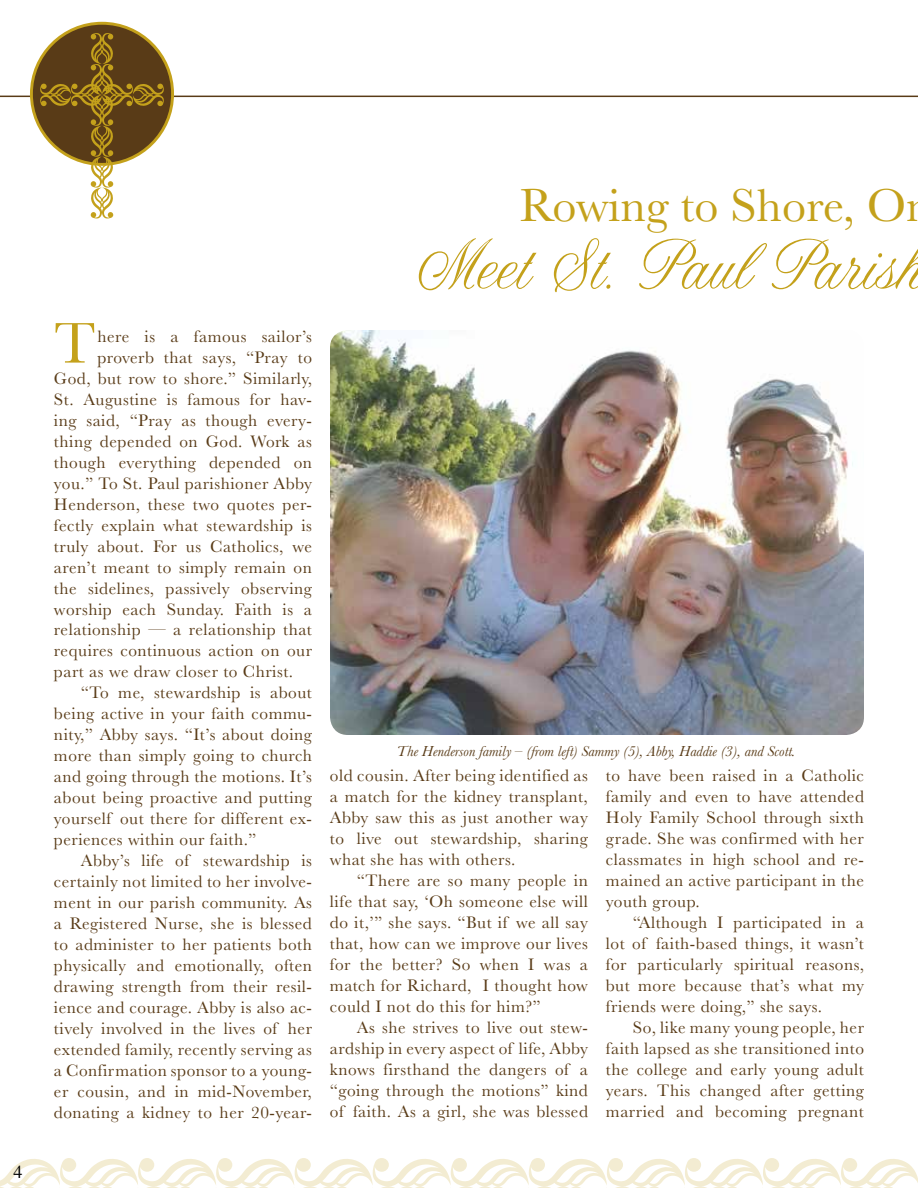
<style>
.page{position:relative;width:918px;height:1188px;background:#fff}
.page>*{position:absolute;margin:0;border:0;box-sizing:border-box;transform-origin:0 0}
.t1{font:72px "Altast Greeting";color:#c4a11b}
.t2{font:59.55px "Baskerville";color:#c4a11b}
.t3{font:48px "Baskerville";color:#c4a11b}
.t4{font:18px "Times";color:#000}
.t5{font:17.25px/21px "Baskerville";letter-spacing:.03em;color:#593b17;text-align:justify}
.t6{font:italic 15px "Baskerville";color:#593b17}
</style>
<div class="page">
<svg style="left:0;top:1158px;width:918px;height:30px"></svg>
<hr style="left:0;top:96px;width:918px;height:1px;background:#593b17">
<svg style="left:31px;top:23px;width:142px;height:141px"></svg>
<svg style="left:40px;top:33px;width:124px;height:185px"></svg>
<img style="left:330px;top:330px;width:534px;height:405px">
<p class="t4" style="left:14px;top:1155px;width:10px">4</p>
<h2 class="t2" style="left:54px;top:305px;width:43px">T</h2>
<p class="t5" style="left:97px;top:326px;width:216px">here is a famous sailor’s</p>
<p class="t5" style="left:97px;top:347px;width:216px">proverb that says, “Pray to</p>
<p class="t5" style="left:54px;top:368px;width:260px">God, but row to shore.” Similarly,</p>
<p class="t5" style="left:54px;top:389px;width:259px">St. Augustine is famous for hav-</p>
<p class="t5" style="left:54px;top:410px;width:259px">ing said, “Pray as though every-</p>
<p class="t5" style="left:54px;top:431px;width:259px">thing depended on God. Work as</p>
<p class="t5" style="left:54px;top:452px;width:259px">though everything depended on</p>
<p class="t5" style="left:54px;top:473px;width:259px">you.” To St. Paul parishioner Abby</p>
<p class="t5" style="left:54px;top:494px;width:260px">Henderson, these two quotes per-</p>
<p class="t5" style="left:54px;top:515px;width:259px">fectly explain what stewardship is</p>
<p class="t5" style="left:54px;top:536px;width:260px">truly about. For us Catholics, we</p>
<p class="t5" style="left:54px;top:557px;width:259px">aren’t meant to simply remain on</p>
<p class="t5" style="left:54px;top:578px;width:259px">the sidelines, passively observing</p>
<p class="t5" style="left:54px;top:599px;width:259px">worship each Sunday. Faith is a</p>
<p class="t5" style="left:54px;top:620px;width:259px">relationship — a relationship that</p>
<p class="t5" style="left:54px;top:641px;width:259px">requires continuous action on our</p>
<p class="t5" style="left:54px;top:662px;width:241px">part as we draw closer to Christ.</p>
<p class="t5" style="left:81px;top:683px;width:232px">“To me, stewardship is about</p>
<p class="t5" style="left:54px;top:704px;width:259px">being active in your faith commu-</p>
<p class="t5" style="left:54px;top:725px;width:259px">nity,” Abby says. “It’s about doing</p>
<p class="t5" style="left:54px;top:746px;width:259px">more than simply going to church</p>
<p class="t5" style="left:54px;top:767px;width:259px">and going through the motions. It’s</p>
<p class="t5" style="left:54px;top:788px;width:260px">about being proactive and putting</p>
<p class="t5" style="left:54px;top:809px;width:260px">yourself out there for different ex-</p>
<p class="t5" style="left:54px;top:830px;width:204px">periences within our faith.”</p>
<p class="t5" style="left:81px;top:851px;width:232px">Abby’s life of stewardship is</p>
<p class="t5" style="left:54px;top:872px;width:260px">certainly not limited to her involve-</p>
<p class="t5" style="left:54px;top:893px;width:259px">ment in our parish community. As</p>
<p class="t5" style="left:54px;top:914px;width:259px">a Registered Nurse, she is blessed</p>
<p class="t5" style="left:54px;top:935px;width:259px">to administer to her patients both</p>
<p class="t5" style="left:54px;top:956px;width:259px">physically and emotionally, often</p>
<p class="t5" style="left:54px;top:977px;width:259px">drawing strength from their resil-</p>
<p class="t5" style="left:54px;top:998px;width:259px">ience and courage. Abby is also ac-</p>
<p class="t5" style="left:54px;top:1019px;width:259px">tively involved in the lives of her</p>
<p class="t5" style="left:54px;top:1040px;width:259px">extended family, recently serving as</p>
<p class="t5" style="left:54px;top:1061px;width:260px">a Confirmation sponsor to a young-</p>
<p class="t5" style="left:54px;top:1082px;width:259px">er cousin, and in mid-November,</p>
<p class="t5" style="left:54px;top:1103px;width:259px">donating a kidney to her 20-year-</p>
<h3 class="t3" style="left:520px;top:175px;width:388px">Rowing to Shore, O</h3>
<h1 class="t1" style="left:404px;top:227px;width:518px">Meet St. Paul Parish</h1>
<p class="t6" style="left:397px;top:742px;width:400px">The Henderson family – (from left) Sammy (5), Abby, Haddie (3), and Scott.</p>
<p class="t5" style="left:330px;top:765px;width:260px">old cousin. After being identified as a match for the kidney transplant, Abby saw this as just another way to live out stewardship, sharing what she has with others.</p>
<p class="t5" style="left:330px;top:870px;width:260px;text-indent:27px">“There are so many people in life that say, ‘Oh someone else will do it,’” she says. “But if we all say that, how can we improve our lives for the better? So when I was a match for Richard, I thought how could I not do this for him?”</p>
<p class="t5" style="left:330px;top:1017px;width:260px;text-indent:27px">As she strives to live out stew&shy;ardship in every aspect of life, Abby knows firsthand the dangers of a “going through the motions” kind of faith. As a girl, she was blessed</p>
<p class="t5" style="left:606px;top:765px;width:260px">to have been raised in a Catholic family and even to have attended Holy Family School through sixth grade. She was confirmed with her classmates in high school and re&shy;mained an active participant in the youth group.</p>
<p class="t5" style="left:606px;top:912px;width:260px;text-indent:27px">“Although I participated in a lot of faith-based things, it wasn’t for particularly spiritual reasons, but more because that’s what my friends were doing,” she says.</p>
<p class="t5" style="left:606px;top:1017px;width:260px;text-indent:27px">So, like many young people, her faith lapsed as she transitioned into the college and early young adult years. This changed after getting married and becoming pregnant</p>
</div>
